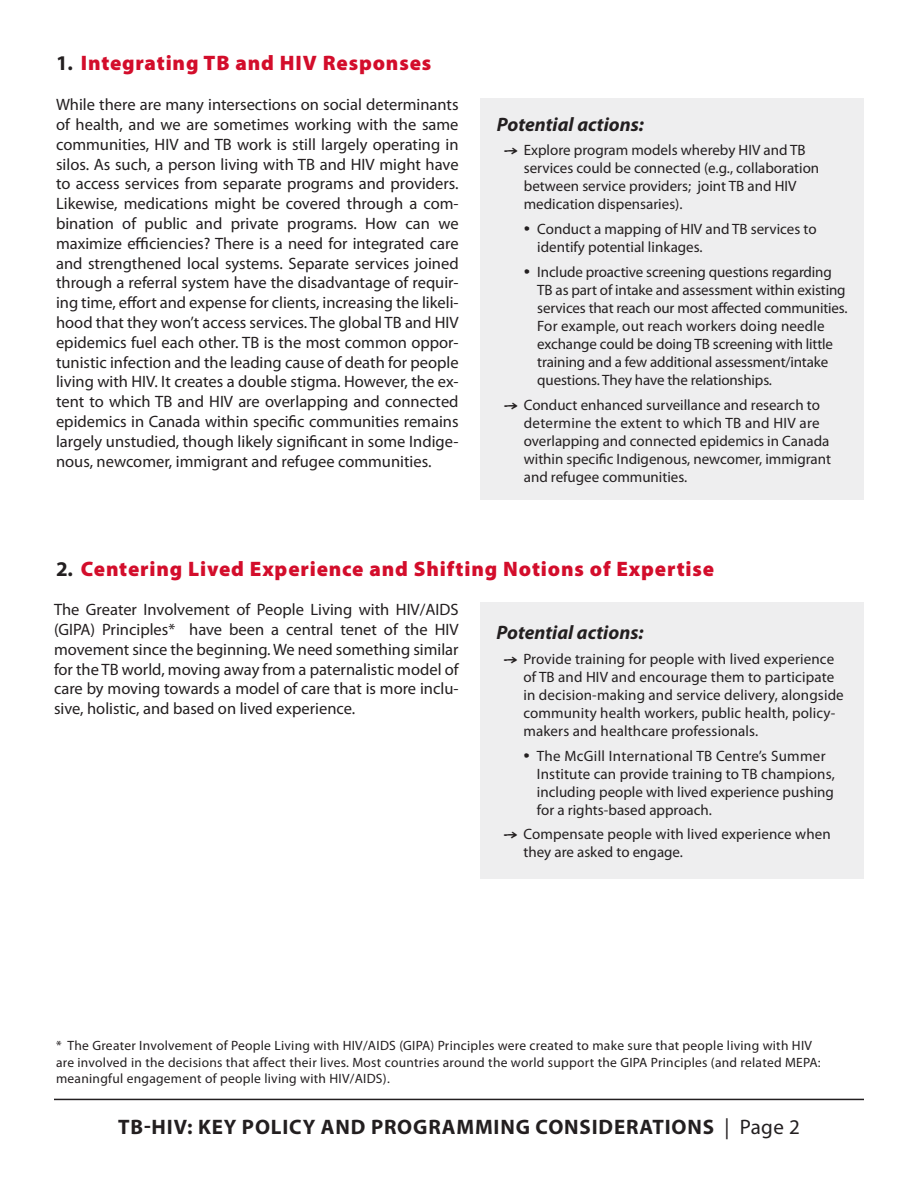
<style>
.page{position:relative;width:918px;height:1188px;background:#fff}
.page>*{position:absolute;margin:0;border:0;box-sizing:border-box;transform-origin:0 0}
.t1{font:900 21px "Myriad Pro";letter-spacing:.04em;color:#d30d2b}
.t2{font:700 21px "Myriad Pro";letter-spacing:.04em;color:#231f20}
.t3{font:italic 700 19.5px "Myriad Pro";color:#231f20}
.t4{font:16.5px/19.8px "Myriad Pro";color:#231f20;text-align:justify}
.t5{font:15px/18px "Myriad Pro";color:#231f20}
.t6{font:13.5px/16.2px "Myriad Pro";letter-spacing:.02em;color:#231f20}
.s1{font-weight:700;color:#231f20}
.s2{font-family:"Segoe Script";font-weight:700}
.s3{font-weight:400}
</style>
<div class="page">
<hr style="left:54px;top:1099px;width:810px;height:1px;background:#231f20">
<div style="left:481px;top:603px;width:383px;height:276px;background:#eeeeef"></div>
<div style="left:481px;top:98px;width:383px;height:402px;background:#eeeeef"></div>
<p class="t1" style="left:56px;top:51px;width:377px"><span class="s1">1.</span> Integrating TB and HIV Responses</p>
<p class="t4" style="left:56px;top:95px;width:404px">While there are many intersections on social determinants of health, and we are sometimes working with the same communities, HIV and TB work is still largely operating in silos. As such, a person living with TB and HIV might have to access services from separate programs and providers.<br>Likewise, medications might be covered through a com&shy;bination of public and private programs. How can we maximize efficiencies? There is a need for integrated care and strengthened local systems. Separate services joined through a referral system have the disadvantage of requir&shy;ing time, effort and expense for clients, increasing the likeli&shy;hood that they won’t access services. The global TB and HIV epidemics fuel each other. TB is the most common oppor&shy;tunistic infection and the leading cause of death for people living with HIV. It creates a double stigma. However, the ex&shy;tent to which TB and HIV are overlapping and connected epidemics in Canada within specific communities remains largely unstudied, though likely significant in some Indige&shy;nous, newcomer, immigrant and refugee communities.</p>
<p class="t3" style="left:497px;top:113px;width:149px">Potential actions:</p>
<p class="t5" style="left:524px;top:142px;width:297px;text-indent:-20px"><span class="s2">→</span> Explore program models whereby HIV and TB services could be connected (e.g., collaboration between service providers; joint TB and HIV medication dispensaries).</p>
<p class="t5" style="left:537px;top:220px;width:281px;text-indent:-14px"><span class="s2">•</span> Conduct a mapping of HIV and TB services to identify potential linkages.</p>
<p class="t5" style="left:537px;top:263px;width:312px;text-indent:-14px"><span class="s2">•</span> Include proactive screening questions regarding TB as part of intake and assessment within existing services that reach our most affected communities.<br>For example, out reach workers doing needle exchange could be doing TB screening with little training and a few additional assessment/intake questions. They have the relationships.</p>
<p class="t5" style="left:524px;top:396px;width:309px;text-indent:-20px"><span class="s2">→</span> Conduct enhanced surveillance and research to determine the extent to which TB and HIV are overlapping and connected epidemics in Canada within specific Indigenous, newcomer, immigrant and refugee communities.</p>
<p class="t1" style="left:56px;top:557px;width:660px"><span class="s1">2.</span> Centering Lived Experience and Shifting Notions of Expertise</p>
<p class="t4" style="left:54px;top:600px;width:406px">The Greater Involvement of People Living with HIV/AIDS (GIPA) Principles* have been a central tenet of the HIV movement since the beginning. We need something similar for the TB world, moving away from a paternalistic model of care by moving towards a model of care that is more inclu&shy;sive, holistic, and based on lived experience.</p>
<p class="t3" style="left:496px;top:622px;width:149px">Potential actions:</p>
<p class="t5" style="left:523px;top:650px;width:322px;text-indent:-20px"><span class="s2">→</span> Provide training for people with lived experience of TB and HIV and encourage them to participate in decision-making and service delivery, alongside community health workers, public health, policy&shy;makers and healthcare professionals.</p>
<p class="t5" style="left:537px;top:747px;width:299px;text-indent:-14px"><span class="s2">•</span> The McGill International TB Centre’s Summer Institute can provide training to TB champions, including people with lived experience pushing for a rights-based approach.</p>
<p class="t5" style="left:523px;top:826px;width:309px;text-indent:-20px"><span class="s2">→</span> Compensate people with lived experience when they are asked to engage.</p>
<p class="t6" style="left:56px;top:1038px;width:766px">* The Greater Involvement of People Living with HIV/AIDS (GIPA) Principles were created to make sure that people living with HIV are involved in the decisions that affect their lives. Most countries around the world support the GIPA Principles (and related MEPA: meaningful engagement of people living with HIV/AIDS).</p>
<p class="t2" style="left:118px;top:1115px;width:683px">TB-HIV: KEY POLICY AND PROGRAMMING CONSIDERATIONS <span class="s3">| Page 2</span></p>
</div>
